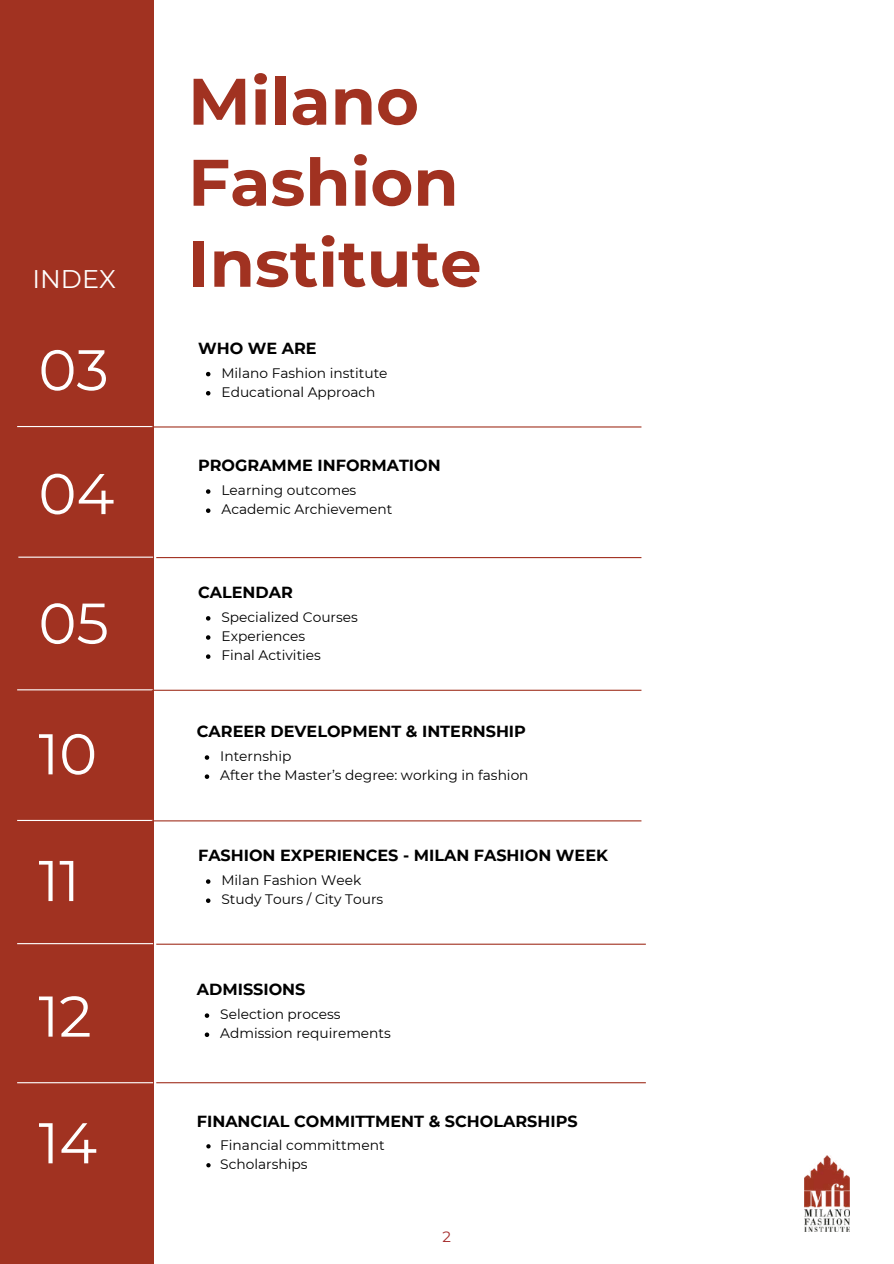
<style>
.page{position:relative;width:894px;height:1264px;background:#fff}
.page>*{position:absolute;margin:0;border:0;box-sizing:border-box;transform-origin:0 0}
.t1{font:700 65.55px/81px "Montserrat";color:#a13221}
.t2{font:57.3px/123.8px "Montserrat";color:#fff}
.t3{font:25.5px "Montserrat";color:#fff}
.t4{font:700 16.05px "Montserrat";color:#000}
.t5{font:15px "Montserrat";color:#a42929}
.t6{font:13.8px/19.2px "Montserrat";color:#000}
</style>
<div class="page">
<div style="left:0;top:0;width:154px;height:1263px;background:#a13221"></div>
<hr style="left:17px;top:426px;width:136px;height:1px;background:#fff">
<hr style="left:18px;top:556px;width:135px;height:1px;background:#fff">
<hr style="left:17px;top:689px;width:136px;height:1px;background:#fff">
<hr style="left:17px;top:819px;width:136px;height:2px;background:#fff">
<hr style="left:17px;top:943px;width:136px;height:1px;background:#fff">
<hr style="left:152px;top:426px;width:489px;height:1px;background:#a13221">
<hr style="left:156px;top:557px;width:485px;height:1px;background:#a13221">
<hr style="left:152px;top:689px;width:489px;height:1px;background:#a13221">
<hr style="left:152px;top:820px;width:489px;height:1px;background:#a13221">
<hr style="left:156px;top:943px;width:489px;height:1px;background:#a13221">
<svg style="left:206px;top:372px;width:4px;height:4px"></svg>
<svg style="left:206px;top:391px;width:4px;height:4px"></svg>
<svg style="left:206px;top:489px;width:4px;height:5px"></svg>
<svg style="left:206px;top:508px;width:4px;height:5px"></svg>
<svg style="left:206px;top:616px;width:4px;height:4px"></svg>
<svg style="left:206px;top:635px;width:4px;height:4px"></svg>
<svg style="left:206px;top:654px;width:4px;height:5px"></svg>
<svg style="left:205px;top:755px;width:4px;height:4px"></svg>
<svg style="left:205px;top:774px;width:4px;height:5px"></svg>
<svg style="left:206px;top:879px;width:4px;height:4px"></svg>
<svg style="left:206px;top:898px;width:4px;height:5px"></svg>
<hr style="left:17px;top:1082px;width:136px;height:1px;background:#fff">
<img style="left:804px;top:1155px;width:45px;height:75px">
<svg style="left:205px;top:1013px;width:4px;height:4px"></svg>
<svg style="left:205px;top:1032px;width:4px;height:5px"></svg>
<svg style="left:206px;top:1144px;width:4px;height:4px"></svg>
<svg style="left:206px;top:1163px;width:4px;height:4px"></svg>
<hr style="left:156px;top:1082px;width:489px;height:1px;background:#a13221">
<h3 class="t3" style="left:33px;top:263px;width:85px">INDEX</h3>
<h2 class="t2" style="left:38px;top:308px;width:77px">03<br>04</h2>
<h2 class="t2" style="left:38px;top:561px;width:72px">05</h2>
<h2 class="t2" style="left:38px;top:692px;width:60px">10</h2>
<h2 class="t2" style="left:38px;top:818px;width:43px">11</h2>
<h2 class="t2" style="left:38px;top:954px;width:55px">12</h2>
<h2 class="t2" style="left:38px;top:1080px;width:60px">14</h2>
<h1 class="t1" style="left:188px;top:61px;width:295px">Milano<br>Fashion<br>Institute</h1>
<p class="t4" style="left:198px;top:338px;width:120px">WHO WE ARE</p>
<p class="t6" style="left:221px;top:363px;width:167px">Milano Fashion institute<br>Educational Approach</p>
<p class="t4" style="left:198px;top:456px;width:244px">PROGRAMME INFORMATION</p>
<p class="t6" style="left:221px;top:480px;width:172px">Learning outcomes<br>Academic Archievement</p>
<p class="t4" style="left:198px;top:582px;width:96px">CALENDAR</p>
<p class="t6" style="left:221px;top:607px;width:138px">Specialized Courses<br>Experiences<br>Final Activities</p>
<p class="t4" style="left:197px;top:721px;width:330px">CAREER DEVELOPMENT &amp; INTERNSHIP</p>
<p class="t6" style="left:220px;top:746px;width:310px">Internship<br>After the Master’s degree: working in fashion</p>
<p class="t4" style="left:198px;top:845px;width:411px">FASHION EXPERIENCES - MILAN FASHION WEEK</p>
<p class="t6" style="left:221px;top:870px;width:163px">Milan Fashion Week<br>Study Tours / City Tours</p>
<p class="t4" style="left:197px;top:979px;width:110px">ADMISSIONS</p>
<p class="t6" style="left:220px;top:1004px;width:172px">Selection process<br>Admission requirements</p>
<p class="t4" style="left:197px;top:1111px;width:382px">FINANCIAL COMMITTMENT &amp; SCHOLARSHIPS</p>
<p class="t6" style="left:220px;top:1135px;width:166px">Financial committment<br>Scholarships</p>
<p class="t5" style="left:442px;top:1227px;width:10px">2</p>
</div>
